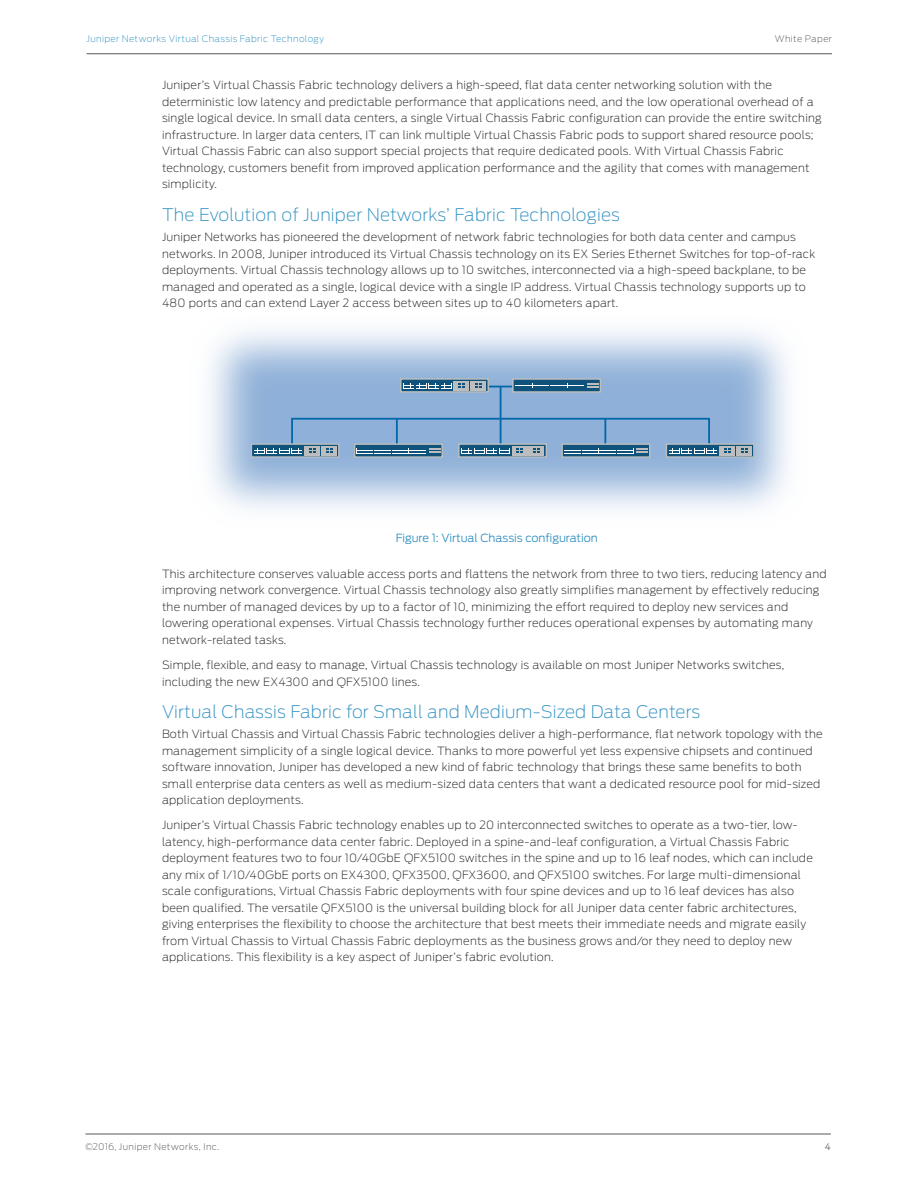
<style>
.page{position:relative;width:918px;height:1188px;background:#fff}
.page>*{position:absolute;margin:0;border:0;box-sizing:border-box;transform-origin:0 0}
.t1{font:200 17.25px "Antenna";letter-spacing:.01em;color:#3392c2}
.t2{font:200 11.25px/16.5px "Antenna";letter-spacing:.02em;color:#231f20}
.Figure_Caption{font:300 11.25px "Antenna";color:#3392c2}
.t3{font:200 9px "Antenna";letter-spacing:.04em;color:#3392c2}
.t4{font:200 9px "Antenna";letter-spacing:.04em;color:#57585a}
.t5{font:300 9px "Antenna";color:#57585a}
</style>
<div class="page">
<hr style="left:87px;top:54px;width:745px;height:1px;background:#57585a">
<hr style="left:85px;top:1134px;width:746px;height:1px;background:#57585a">
<img style="left:209px;top:330px;width:580px;height:180px">
<div style="left:291px;top:418px;width:419px;height:33px;border:2px solid #0067aa"></div>
<hr style="left:484px;top:386px;width:33px;height:1px;background:#0067aa">
<hr style="left:396px;top:419px;width:2px;height:31px;background:#0067aa">
<hr style="left:500px;top:387px;width:1px;height:63px;background:#0067aa">
<hr style="left:604px;top:419px;width:2px;height:31px;background:#0067aa">
<svg style="left:668px;top:445px;width:85px;height:11px"></svg>
<div style="left:666px;top:443px;width:89px;height:15px;border:1px solid #bbbebf"></div>
<svg style="left:669px;top:448px;width:48px;height:5px"></svg>
<div style="left:719px;top:446px;width:16px;height:9px;background:#bcbdbf"></div>
<div style="left:736px;top:446px;width:16px;height:9px;background:#bcbdbf"></div>
<svg style="left:724px;top:448px;width:7px;height:5px"></svg>
<svg style="left:741px;top:448px;width:7px;height:5px"></svg>
<div style="left:562px;top:444px;width:88px;height:13px;background:#0f527b"></div>
<div style="left:561px;top:443px;width:89px;height:15px;border:1px solid #bbbebf"></div>
<svg style="left:564px;top:448px;width:84px;height:5px"></svg>
<svg style="left:460px;top:445px;width:85px;height:11px"></svg>
<div style="left:458px;top:443px;width:89px;height:15px;border:1px solid #bbbebf"></div>
<svg style="left:461px;top:448px;width:49px;height:5px"></svg>
<div style="left:512px;top:446px;width:15px;height:9px;background:#bcbdbf"></div>
<div style="left:529px;top:446px;width:15px;height:9px;background:#bcbdbf"></div>
<svg style="left:516px;top:448px;width:7px;height:5px"></svg>
<svg style="left:533px;top:448px;width:7px;height:5px"></svg>
<div style="left:355px;top:444px;width:87px;height:13px;background:#0f527b"></div>
<div style="left:354px;top:443px;width:89px;height:15px;border:1px solid #bbbebf"></div>
<svg style="left:357px;top:448px;width:83px;height:5px"></svg>
<svg style="left:253px;top:445px;width:85px;height:11px"></svg>
<div style="left:251px;top:443px;width:89px;height:15px;border:1px solid #bbbebf"></div>
<svg style="left:254px;top:448px;width:48px;height:5px"></svg>
<div style="left:304px;top:446px;width:16px;height:9px;background:#bcbdbf"></div>
<div style="left:321px;top:446px;width:16px;height:9px;background:#bcbdbf"></div>
<svg style="left:309px;top:448px;width:7px;height:5px"></svg>
<svg style="left:326px;top:448px;width:7px;height:5px"></svg>
<div style="left:513px;top:379px;width:87px;height:13px;background:#0f527b"></div>
<div style="left:512px;top:378px;width:89px;height:15px;border:1px solid #bbbebf"></div>
<svg style="left:515px;top:383px;width:84px;height:5px"></svg>
<svg style="left:402px;top:380px;width:85px;height:11px"></svg>
<div style="left:400px;top:378px;width:89px;height:15px;border:1px solid #bbbebf"></div>
<svg style="left:403px;top:383px;width:49px;height:5px"></svg>
<div style="left:454px;top:381px;width:15px;height:9px;background:#bcbdbf"></div>
<div style="left:471px;top:381px;width:15px;height:9px;background:#bcbdbf"></div>
<svg style="left:458px;top:383px;width:7px;height:5px"></svg>
<svg style="left:475px;top:383px;width:7px;height:5px"></svg>
<p class="t3" style="left:87px;top:34px;width:239px">Juniper Networks Virtual Chassis Fabric Technology</p>
<p class="t4" style="left:775px;top:34px;width:59px">White Paper</p>
<p class="t2" style="left:162px;top:77px;width:661px">Juniper’s Virtual Chassis Fabric technology delivers a high-speed, flat data center networking solution with the deterministic low latency and predictable performance that applications need, and the low operational overhead of a single logical device. In small data centers, a single Virtual Chassis Fabric configuration can provide the entire switching infrastructure. In larger data centers, IT can link multiple Virtual Chassis Fabric pods to support shared resource pools; Virtual Chassis Fabric can also support special projects that require dedicated pools. With Virtual Chassis Fabric technology, customers benefit from improved application performance and the agility that comes with management simplicity.</p>
<h1 class="t1" style="left:162px;top:205px;width:459px">The Evolution of Juniper Networks’ Fabric Technologies</h1>
<p class="t2" style="left:162px;top:229px;width:655px">Juniper Networks has pioneered the development of network fabric technologies for both data center and campus networks. In 2008, Juniper introduced its Virtual Chassis technology on its EX Series Ethernet Switches for top-of-rack deployments. Virtual Chassis technology allows up to 10 switches, interconnected via a high-speed backplane, to be managed and operated as a single, logical device with a single IP address. Virtual Chassis technology supports up to 480 ports and can extend Layer 2 access between sites up to 40 kilometers apart.</p>
<p class="Figure_Caption" style="left:396px;top:531px;width:204px">Figure 1: Virtual Chassis configuration</p>
<p class="t2" style="left:162px;top:566px;width:666px">This architecture conserves valuable access ports and flattens the network from three to two tiers, reducing latency and improving network convergence. Virtual Chassis technology also greatly simplifies management by effectively reducing the number of managed devices by up to a factor of 10, minimizing the effort required to deploy new services and lowering operational expenses. Virtual Chassis technology further reduces operational expenses by automating many network-related tasks.</p>
<p class="t2" style="left:162px;top:657px;width:624px">Simple, flexible, and easy to manage, Virtual Chassis technology is available on most Juniper Networks switches, including the new EX4300 and QFX5100 lines.</p>
<h1 class="t1" style="left:162px;top:702px;width:540px">Virtual Chassis Fabric for Small and Medium-Sized Data Centers</h1>
<p class="t2" style="left:162px;top:726px;width:662px">Both Virtual Chassis and Virtual Chassis Fabric technologies deliver a high-performance, flat network topology with the management simplicity of a single logical device. Thanks to more powerful yet less expensive chipsets and continued software innovation, Juniper has developed a new kind of fabric technology that brings these same benefits to both small enterprise data centers as well as medium-sized data centers that want a dedicated resource pool for mid-sized application deployments.</p>
<p class="t2" style="left:162px;top:817px;width:652px">Juniper’s Virtual Chassis Fabric technology enables up to 20 interconnected switches to operate as a two-tier, low&shy;latency, high-performance data center fabric. Deployed in a spine-and-leaf configuration, a Virtual Chassis Fabric deployment features two to four 10/40GbE QFX5100 switches in the spine and up to 16 leaf nodes, which can include any mix of 1/10/40GbE ports on EX4300, QFX3500, QFX3600, and QFX5100 switches. For large multi-dimensional scale configurations, Virtual Chassis Fabric deployments with four spine devices and up to 16 leaf devices has also been qualified. The versatile QFX5100 is the universal building block for all Juniper data center fabric architectures, giving enterprises the flexibility to choose the architecture that best meets their immediate needs and migrate easily from Virtual Chassis to Virtual Chassis Fabric deployments as the business grows and/or they need to deploy new applications. This flexibility is a key aspect of Juniper’s fabric evolution.</p>
<p class="t4" style="left:85px;top:1142px;width:135px">©2016, Juniper Networks, Inc.</p>
<p class="t5" style="left:825px;top:1142px;width:8px">4</p>
</div>
